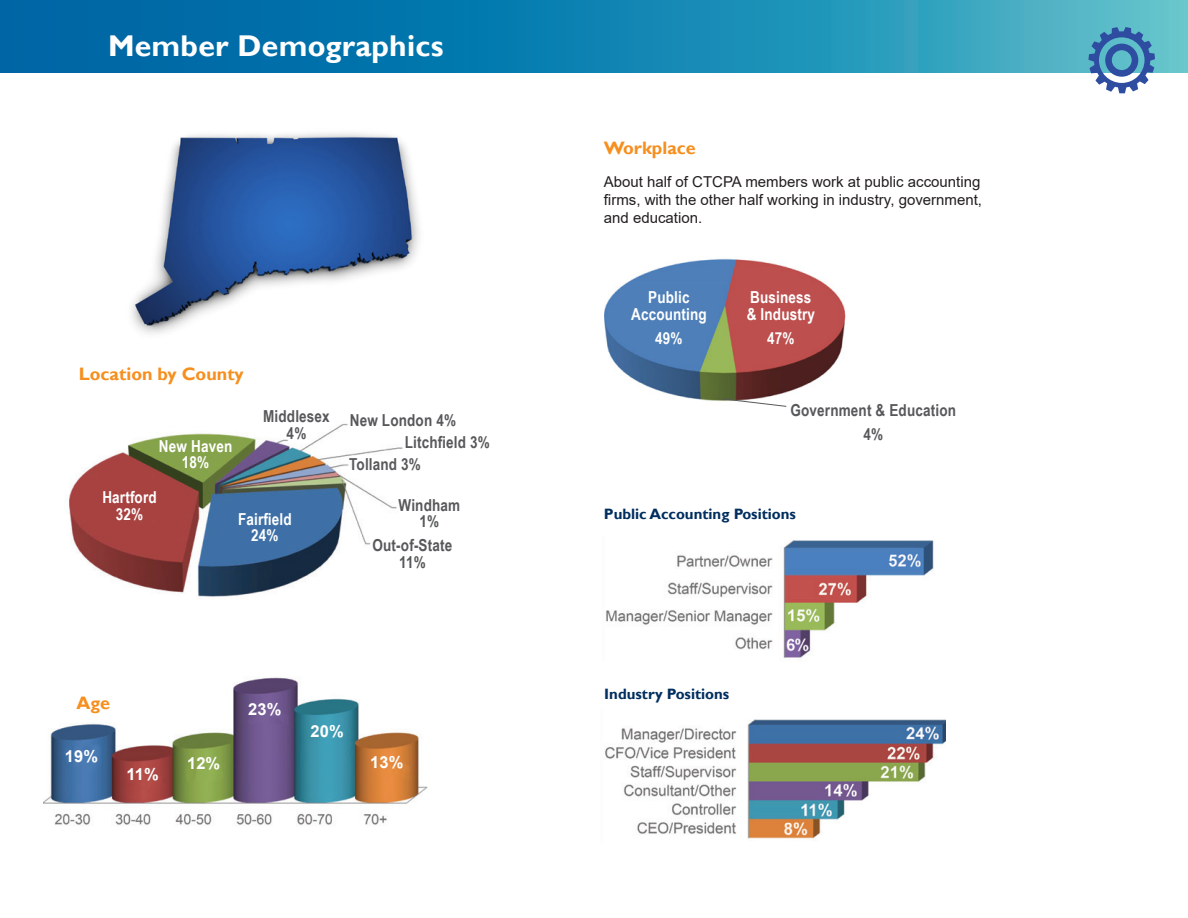
<style>
.page{position:relative;width:1188px;height:918px;background:#fff}
.page>*{position:absolute;margin:0;border:0;box-sizing:border-box;transform-origin:0 0}
.t1{font:700 30px "Gill Sans";letter-spacing:.01em;color:#fff}
.t2{font:700 18px "Gill Sans";color:#f68f1e}
.t3{font:700 16.5px/16.5px "Arial Narrow";letter-spacing:.01em;color:#57585a;text-align:center}
.t4{font:700 16.5px/16.5px "Arial Narrow";letter-spacing:.01em;color:#fff;text-align:center}
.t5{font:700 16.5px "Arial";letter-spacing:.01em;color:#fff}
.t6{font:15px/18px "Arial";color:#231f20;text-align:justify}
.t7{font:700 15px "Gill Sans";color:#002e5e}
</style>
<div class="page">
<svg style="left:0;top:0;width:1188px;height:73px"></svg>
<svg style="left:1088px;top:27px;width:67px;height:66px"></svg>
<img style="left:69px;top:423px;width:334px;height:174px">
<img style="left:44px;top:677px;width:384px;height:148px">
<img style="left:605px;top:719px;width:340px;height:120px">
<img style="left:606px;top:540px;width:328px;height:118px">
<img style="left:604px;top:258px;width:242px;height:143px">
<svg style="left:721px;top:398px;width:66px;height:9px"></svg>
<img style="left:131px;top:133px;width:288px;height:201px">
<p class="t1" style="left:108px;top:28px;width:337px">Member Demographics</p>
<p class="t2" style="left:79px;top:363px;width:166px">Location by County</p>
<p class="t4" style="left:159px;top:437px;width:75px">New Haven<br>18%</p>
<p class="t3" style="left:263px;top:407px;width:68px">Middlesex</p>
<p class="t3" style="left:350px;top:411px;width:108px">New London 4%</p>
<p class="t3" style="left:287px;top:424px;width:21px">4%</p>
<p class="t3" style="left:405px;top:433px;width:87px">Litchfield 3%</p>
<p class="t3" style="left:349px;top:455px;width:73px">Tolland 3%</p>
<p class="t4" style="left:102px;top:488px;width:56px">Hartford<br>32%</p>
<p class="t3" style="left:399px;top:496px;width:63px">Windham<br>1%</p>
<p class="t4" style="left:238px;top:510px;width:55px">Fairfield<br>24%</p>
<p class="t3" style="left:373px;top:536px;width:81px">Out-of-State<br>11%</p>
<p class="t2" style="left:77px;top:692px;width:35px">Age</p>
<p class="t5" style="left:65px;top:745px;width:35px">19%</p>
<p class="t5" style="left:126px;top:763px;width:34px">11%</p>
<p class="t5" style="left:187px;top:752px;width:35px">12%</p>
<p class="t5" style="left:248px;top:697px;width:35px">23%</p>
<p class="t5" style="left:311px;top:720px;width:35px">20%</p>
<p class="t5" style="left:370px;top:751px;width:35px">13%</p>
<p class="t2" style="left:604px;top:137px;width:93px">Workplace</p>
<p class="t6" style="left:604px;top:173px;width:380px">About half of CTCPA members work at public accounting firms, with the other half working in industry, government, and education.</p>
<p class="t4" style="left:631px;top:289px;width:77px">Public<br>Accounting</p>
<p class="t4" style="left:655px;top:329px;width:29px">49%</p>
<p class="t4" style="left:747px;top:289px;width:70px;text-align:left">Business &amp; Industry</p>
<p class="t4" style="left:767px;top:329px;width:29px">47%</p>
<p class="t3" style="left:791px;top:397px;width:167px;line-height:24px">Government &amp; Education<br>4%</p>
<p class="t7" style="left:604px;top:505px;width:194px">Public Accounting Positions</p>
<p class="t7" style="left:604px;top:685px;width:127px">Industry Positions</p>
</div>
